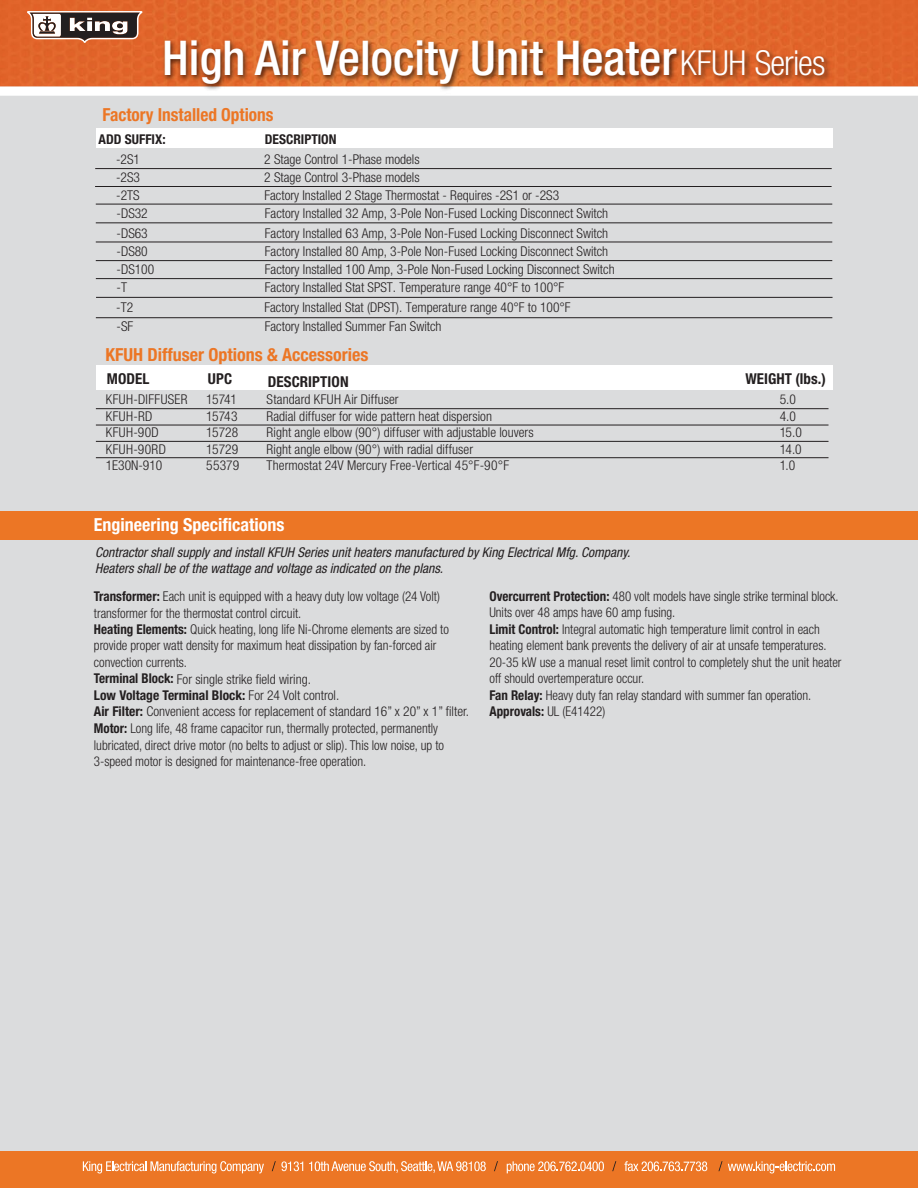
<style>
.page{position:relative;width:918px;height:1188px;background:#dbdcdd}
.page>*{position:absolute;margin:0;border:0;box-sizing:border-box;transform-origin:0 0}
.t1{font:500 condensed 48px "Helvetica Neue LT Std";color:#fff}
.t2{font:700 condensed 18px "Helvetica Neue LT Std";color:#ec7625}
.t3{font:700 condensed 18px "Helvetica Neue LT Std";color:#fff}
.t4{font:700 condensed 18px "Helvetica Neue LT Std";color:#ec7625;scale:.96 1}
.t5{font:700 condensed 15px "Helvetica Neue LT Std";letter-spacing:.005em;color:#231f20}
.t6{font:300 condensed 13.5px/16.5px "Helvetica Neue LT Std";color:#231f20;scale:.96 1}
.t7{font:300 condensed 13.5px "Helvetica Neue LT Std";color:#231f20}
.t8{font:italic condensed 13.5px/16.5px "Helvetica Neue LT Std";color:#231f20}
.t9{font:700 condensed 13.5px "Helvetica Neue LT Std";color:#231f20}
.t10{font:300 condensed 13.5px "Helvetica Neue LT Std";letter-spacing:.025em;color:#231f20}
.t11{font:300 condensed 13.5px "Helvetica Neue LT Std";letter-spacing:.03em;color:#231f20}
.s1{font-weight:300;font-size:34.5px}
.s2{font-weight:700}
</style>
<div class="page">
<div style="left:0;top:1151px;width:918px;height:37px;background:#ec7625"></div>
<svg style="left:83px;top:1161px;width:181px;height:12px"></svg>
<svg style="left:309px;top:1161px;width:177px;height:12px"></svg>
<svg style="left:507px;top:1161px;width:97px;height:12px"></svg>
<svg style="left:624px;top:1161px;width:83px;height:10px"></svg>
<svg style="left:272px;top:1161px;width:31px;height:10px"></svg>
<svg style="left:494px;top:1161px;width:4px;height:10px"></svg>
<svg style="left:612px;top:1161px;width:4px;height:10px"></svg>
<svg style="left:718px;top:1161px;width:117px;height:12px"></svg>
<svg style="left:0;top:86px;width:918px;height:10px;background:#faf8f6"></svg>
<img style="left:0;top:0;width:918px;height:86px">
<svg style="left:27px;top:11px;width:116px;height:32px;background:#93776c"></svg>
<div style="left:0;top:511px;width:918px;height:28px;background:#ec7625"></div>
<img style="left:158px;top:31px;width:676px;height:63px">
<hr style="left:95px;top:168px;width:737px;height:1px;background:#231f20">
<div style="left:96px;top:366px;width:736px;height:24px;background:#fff"></div>
<hr style="left:96px;top:408px;width:733px;height:1px;background:#231f20">
<hr style="left:96px;top:441px;width:733px;height:1px;background:#231f20">
<hr style="left:96px;top:425px;width:733px;height:1px;background:#231f20">
<hr style="left:96px;top:457px;width:733px;height:1px;background:#231f20">
<div style="left:96px;top:128px;width:736px;height:20px;background:#fff"></div>
<hr style="left:96px;top:204px;width:736px;height:1px;background:#231f20">
<hr style="left:96px;top:223px;width:736px;height:1px;background:#231f20">
<hr style="left:96px;top:242px;width:736px;height:1px;background:#231f20">
<hr style="left:96px;top:260px;width:736px;height:1px;background:#231f20">
<hr style="left:96px;top:278px;width:736px;height:1px;background:#231f20">
<hr style="left:96px;top:297px;width:737px;height:1px;background:#231f20">
<hr style="left:95px;top:186px;width:737px;height:1px;background:#231f20">
<hr style="left:96px;top:317px;width:736px;height:1px;background:#231f20">
<h1 class="t1" style="left:162px;top:30px;width:665px">High Air Velocity Unit Heater<span class="s1">KFUH Series</span></h1>
<h2 class="t4" style="left:102px;top:104px;width:180px">Factory Installed Options</h2>
<p class="t9" style="left:99px;top:131px;width:68px">ADD SUFFIX:</p>
<p class="t9" style="left:265px;top:131px;width:73px">DESCRIPTION</p>
<p class="t7" style="left:116px;top:151px;width:25px">-2S1</p>
<p class="t7" style="left:264px;top:151px;width:157px">2 Stage Control 1-Phase models</p>
<p class="t7" style="left:116px;top:170px;width:25px">-2S3</p>
<p class="t7" style="left:264px;top:170px;width:157px">2 Stage Control 3-Phase models</p>
<p class="t7" style="left:116px;top:188px;width:25px">-2TS</p>
<p class="t7" style="left:264px;top:188px;width:296px">Factory Installed 2 Stage Thermostat - Requires -2S1 or -2S3</p>
<p class="t7" style="left:117px;top:206px;width:33px">-DS32</p>
<p class="t7" style="left:265px;top:206px;width:345px">Factory Installed 32 Amp, 3-Pole Non-Fused Locking Disconnect Switch</p>
<p class="t7" style="left:117px;top:225px;width:33px">-DS63</p>
<p class="t7" style="left:265px;top:225px;width:345px">Factory Installed 63 Amp, 3-Pole Non-Fused Locking Disconnect Switch</p>
<p class="t7" style="left:117px;top:244px;width:33px">-DS80</p>
<p class="t7" style="left:265px;top:244px;width:345px">Factory Installed 80 Amp, 3-Pole Non-Fused Locking Disconnect Switch</p>
<p class="t7" style="left:117px;top:262px;width:39px">-DS100</p>
<p class="t7" style="left:265px;top:262px;width:351px">Factory Installed 100 Amp, 3-Pole Non-Fused Locking Disconnect Switch</p>
<p class="t7" style="left:117px;top:280px;width:12px">-T</p>
<p class="t7" style="left:265px;top:280px;width:301px">Factory Installed Stat SPST. Temperature range 40°F to 100°F</p>
<p class="t7" style="left:116px;top:299px;width:18px">-T2</p>
<p class="t7" style="left:264px;top:299px;width:308px">Factory Installed Stat (DPST). Temperature range 40°F to 100°F</p>
<p class="t7" style="left:117px;top:319px;width:18px">-SF</p>
<p class="t7" style="left:265px;top:319px;width:178px">Factory Installed Summer Fan Switch</p>
<h2 class="t2" style="left:106px;top:343px;width:264px">KFUH Diffuser Options &amp; Accessories</h2>
<p class="t10" style="left:106px;top:392px;width:83px">KFUH-DIFFUSER</p>
<p class="t7" style="left:206px;top:392px;width:32px">15741</p>
<p class="t7" style="left:267px;top:392px;width:134px">Standard KFUH Air Diffuser</p>
<p class="t7" style="left:780px;top:392px;width:18px">5.0</p>
<p class="t7" style="left:106px;top:408px;width:48px">KFUH-RD</p>
<p class="t7" style="left:206px;top:408px;width:33px">15743</p>
<p class="t7" style="left:267px;top:408px;width:227px">Radial diffuser for wide pattern heat dispersion</p>
<p class="t7" style="left:780px;top:408px;width:18px">4.0</p>
<p class="t7" style="left:106px;top:425px;width:55px">KFUH-90D</p>
<p class="t7" style="left:206px;top:425px;width:34px">15728</p>
<p class="t7" style="left:267px;top:425px;width:269px">Right angle elbow (90°) diffuser with adjustable louvers</p>
<p class="t7" style="left:780px;top:425px;width:24px">15.0</p>
<p class="t11" style="left:106px;top:441px;width:62px">KFUH-90RD</p>
<p class="t7" style="left:206px;top:441px;width:34px">15729</p>
<p class="t7" style="left:267px;top:441px;width:208px">Right angle elbow (90°) with radial diffuser</p>
<p class="t7" style="left:780px;top:441px;width:23px">14.0</p>
<p class="t7" style="left:106px;top:458px;width:58px">1E30N-910</p>
<p class="t7" style="left:206px;top:458px;width:35px">55379</p>
<p class="t7" style="left:267px;top:458px;width:244px">Thermostat 24V Mercury Free-Vertical 45°F-90°F</p>
<p class="t7" style="left:780px;top:458px;width:17px">1.0</p>
<p class="t5" style="left:107px;top:370px;width:44px">MODEL</p>
<p class="t5" style="left:208px;top:370px;width:26px">UPC</p>
<p class="t5" style="left:268px;top:373px;width:82px">DESCRIPTION</p>
<p class="t5" style="left:746px;top:370px;width:82px">WEIGHT (lbs.)</p>
<h2 class="t3" style="left:94px;top:513px;width:192px">Engineering Specifications</h2>
<p class="t8" style="left:95px;top:544px;width:537px">Contractor shall supply and install KFUH Series unit heaters manufactured by King Electrical Mfg. Company.<br>Heaters shall be of the wattage and voltage as indicated on the plans.</p>
<p class="t6" style="left:94px;top:588px;width:392px"><span class="s2">Transformer:</span> Each unit is equipped with a heavy duty low voltage (24 Volt) transformer for the thermostat control circuit.<br><span class="s2">Heating Elements:</span> Quick heating, long life Ni-Chrome elements are sized to provide proper watt density for maximum heat dissipation by fan-forced air convection currents.<br><span class="s2">Terminal Block:</span> For single strike field wiring.<br><span class="s2">Low Voltage Terminal Block:</span> For 24 Volt control.<br><span class="s2">Air Filter:</span> Convenient access for replacement of standard 16” x 20” x 1” filter.<br><span class="s2">Motor:</span> Long life, 48 frame capacitor run, thermally protected, permanently lubricated, direct drive motor (no belts to adjust or slip). This low noise, up to 3-speed motor is designed for maintenance-free operation.</p>
<p class="t6" style="left:489px;top:588px;width:368px"><span class="s2">Overcurrent Protection:</span> 480 volt models have single strike terminal block.<br>Units over 48 amps have 60 amp fusing.<br><span class="s2">Limit Control:</span> Integral automatic high temperature limit control in each heating element bank prevents the delivery of air at unsafe temperatures.<br>20-35 kW use a manual reset limit control to completely shut the unit heater off should overtemperature occur.<br><span class="s2">Fan Relay:</span> Heavy duty fan relay standard with summer fan operation.<br><span class="s2">Approvals:</span> UL (E41422)</p>
</div>
